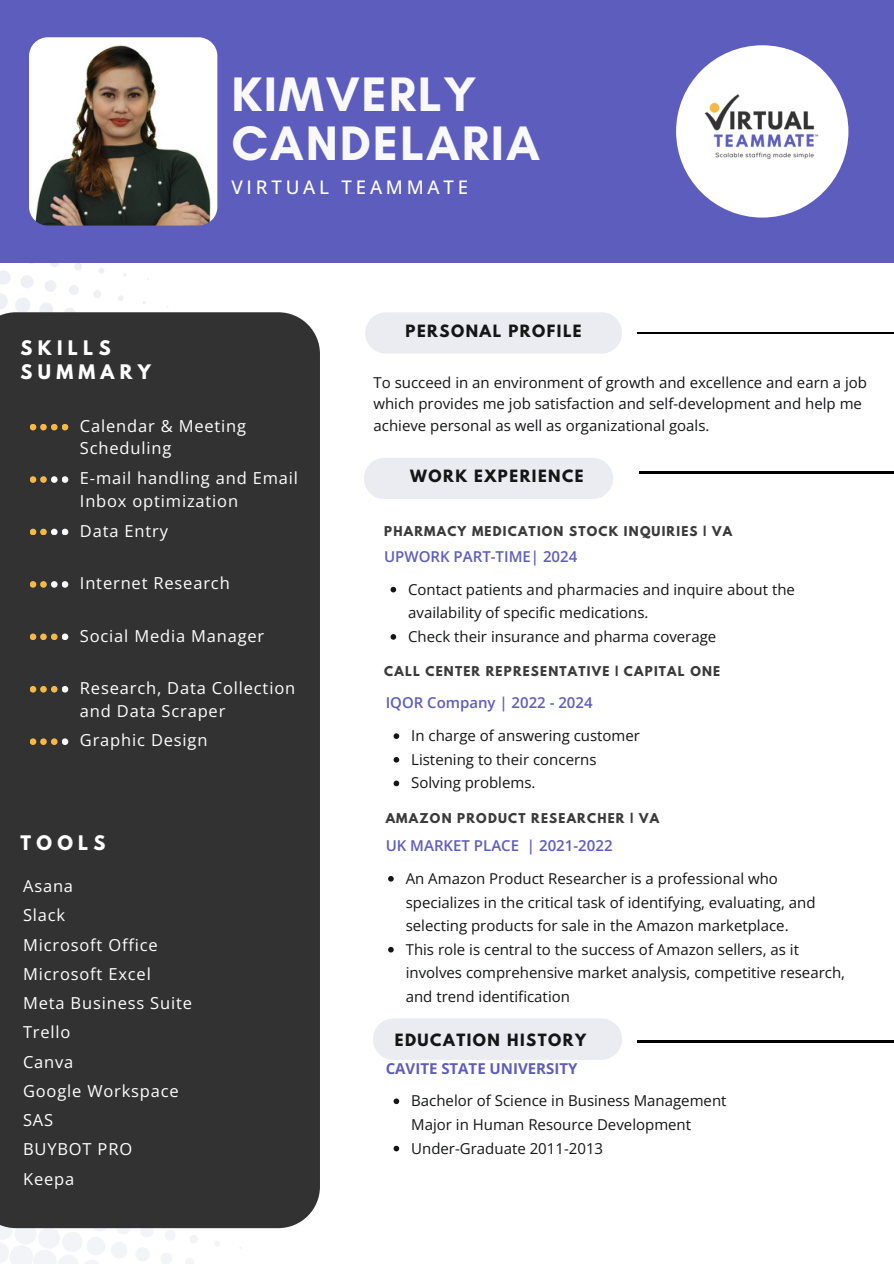
<style>
.page{position:relative;width:894px;height:1264px;background:#fff}
.page>*{position:absolute;margin:0;border:0;box-sizing:border-box;transform-origin:0 0}
.t1{font:700 49.35px/49.3px "Glacial Indifference";letter-spacing:.035em;color:#f9f9f9}
.t2{font:500 18.75px "Open Sans";letter-spacing:.2em;color:#fff}
.t3{font:700 17.7px/24.8px "League Spartan";letter-spacing:.3em;color:#fff}
.t4{font:16.5px/29.2px "Open Sans";letter-spacing:.05em;color:#fff}
.t5{font:15px/23.7px "Open Sans";color:#141516}
.t6{font:600 15px "Open Sans";color:#5d5dbe}
.t7{font:700 15px "League Spartan";letter-spacing:.1em;color:#141516}
.t8{font:700 15px "Open Sans";color:#5d5dbe}
.t9{font:700 12px "League Spartan";letter-spacing:.1em;color:#3b3b3b}
</style>
<div class="page">
<svg style="left:0;top:293px;width:8px;height:16px"></svg>
<div style="left:15px;top:297px;width:16px;height:16px;background:#ebecf2;border-radius:50%"></div>
<svg style="left:0;top:271px;width:10px;height:13px"></svg>
<div style="left:39px;top:302px;width:14px;height:14px;background:#ebecf2;border-radius:50%"></div>
<div style="left:20px;top:275px;width:14px;height:13px;background:#ebecf2;border-radius:50%"></div>
<div style="left:64px;top:307px;width:11px;height:12px;background:#ebecf2;border-radius:50%"></div>
<div style="left:44px;top:280px;width:12px;height:12px;background:#ebecf2;border-radius:50%"></div>
<div style="left:26px;top:253px;width:11px;height:11px;background:#f5f6f8;border-radius:50%"></div>
<div style="left:69px;top:285px;width:10px;height:10px;background:#ebecf2;border-radius:50%"></div>
<div style="left:50px;top:257px;width:9px;height:10px;background:#ebecf2;border-radius:50%"></div>
<div style="left:93px;top:290px;width:8px;height:8px;background:#ebecf2;border-radius:50%"></div>
<div style="left:74px;top:263px;width:8px;height:7px;background:#ebecf2;border-radius:50%"></div>
<svg style="left:99px;top:268px;width:5px;height:6px"></svg>
<svg style="left:118px;top:296px;width:5px;height:5px"></svg>
<svg style="left:0;top:1228px;width:98px;height:35px"></svg>
<div style="left:87px;top:1236px;width:18px;height:19px;background:#f3f4f7;border-radius:50%"></div>
<svg style="left:91px;top:1214px;width:18px;height:17px"></svg>
<div style="left:111px;top:1241px;width:16px;height:17px;background:#f3f4f7;border-radius:50%"></div>
<svg style="left:116px;top:1219px;width:15px;height:15px"></svg>
<div style="left:135px;top:1247px;width:15px;height:14px;background:#f3f4f7;border-radius:50%"></div>
<svg style="left:140px;top:1224px;width:13px;height:13px"></svg>
<div style="left:160px;top:1252px;width:12px;height:11px;background:#f3f4f7;border-radius:50%"></div>
<div style="left:165px;top:1229px;width:11px;height:11px;background:#f3f4f7;border-radius:50%"></div>
<svg style="left:185px;top:1258px;width:9px;height:5px"></svg>
<div style="left:189px;top:1234px;width:9px;height:9px;background:#f3f4f7;border-radius:50%"></div>
<svg style="left:215px;top:1241px;width:5px;height:5px"></svg>
<div style="left:0;top:0;width:893px;height:263px;background:#5d5dbe"></div>
<hr style="left:638px;top:472px;width:255px;height:1px;background:#000">
<hr style="left:637px;top:1040px;width:256px;height:2px;background:#000">
<div style="left:0;top:312px;width:320px;height:916px;background:#323232"></div>
<div style="left:365px;top:312px;width:257px;height:41px;background:#ebecf2"></div>
<img style="left:29px;top:37px;width:188px;height:188px;border-radius:19px">
<div style="left:364px;top:458px;width:249px;height:41px;background:#ebecf2"></div>
<div style="left:373px;top:1018px;width:249px;height:41px;background:#ebecf2"></div>
<hr style="left:637px;top:332px;width:256px;height:2px;background:#000">
<div style="left:676px;top:45px;width:172px;height:172px;background:#fff;border-radius:50%"></div>
<img style="left:704px;top:94px;width:115px;height:65px">
<svg style="left:30px;top:424px;width:6px;height:6px"></svg>
<div style="left:40px;top:424px;width:7px;height:6px;background:#f7b945;border-radius:50%"></div>
<div style="left:51px;top:424px;width:7px;height:6px;background:#f7b945;border-radius:50%"></div>
<svg style="left:62px;top:424px;width:6px;height:6px"></svg>
<div style="left:30px;top:528px;width:6px;height:7px;background:#f7b945;border-radius:50%"></div>
<div style="left:40px;top:528px;width:7px;height:7px;background:#f7b945;border-radius:50%"></div>
<div style="left:51px;top:528px;width:7px;height:7px;background:#f9f9f9;border-radius:50%"></div>
<div style="left:62px;top:528px;width:6px;height:7px;background:#f9f9f9;border-radius:50%"></div>
<svg style="left:30px;top:581px;width:6px;height:6px"></svg>
<div style="left:40px;top:581px;width:7px;height:6px;background:#f7b945;border-radius:50%"></div>
<div style="left:51px;top:581px;width:7px;height:6px;background:#f9f9f9;border-radius:50%"></div>
<svg style="left:62px;top:578px;width:10px;height:9px"></svg>
<div style="left:30px;top:476px;width:6px;height:7px;background:#f7b945;border-radius:50%"></div>
<div style="left:40px;top:476px;width:7px;height:7px;background:#f7b945;border-radius:50%"></div>
<div style="left:51px;top:476px;width:7px;height:7px;background:#f9f9f9;border-radius:50%"></div>
<div style="left:62px;top:476px;width:6px;height:7px;background:#f9f9f9;border-radius:50%"></div>
<svg style="left:30px;top:686px;width:6px;height:6px"></svg>
<div style="left:40px;top:686px;width:7px;height:6px;background:#f7b945;border-radius:50%"></div>
<div style="left:51px;top:686px;width:7px;height:6px;background:#f7b945;border-radius:50%"></div>
<svg style="left:62px;top:686px;width:6px;height:6px"></svg>
<div style="left:30px;top:633px;width:6px;height:7px;background:#f7b945;border-radius:50%"></div>
<div style="left:40px;top:633px;width:7px;height:7px;background:#f7b945;border-radius:50%"></div>
<div style="left:51px;top:633px;width:7px;height:7px;background:#f7b945;border-radius:50%"></div>
<div style="left:62px;top:633px;width:6px;height:7px;background:#f9f9f9;border-radius:50%"></div>
<div style="left:30px;top:738px;width:6px;height:7px;background:#f7b945;border-radius:50%"></div>
<div style="left:40px;top:738px;width:7px;height:7px;background:#f7b945;border-radius:50%"></div>
<div style="left:51px;top:738px;width:7px;height:7px;background:#f7b945;border-radius:50%"></div>
<div style="left:62px;top:738px;width:6px;height:7px;background:#f9f9f9;border-radius:50%"></div>
<svg style="left:393px;top:1098px;width:6px;height:6px"></svg>
<svg style="left:393px;top:1145px;width:6px;height:6px"></svg>
<svg style="left:388px;top:876px;width:5px;height:5px"></svg>
<svg style="left:388px;top:946px;width:5px;height:6px"></svg>
<svg style="left:393px;top:733px;width:6px;height:6px"></svg>
<svg style="left:393px;top:757px;width:6px;height:5px"></svg>
<svg style="left:393px;top:780px;width:6px;height:6px"></svg>
<svg style="left:390px;top:587px;width:6px;height:5px"></svg>
<svg style="left:390px;top:634px;width:6px;height:5px"></svg>
<h5 class="t1" style="left:231px;top:69px;width:310px">KIMVERLY<br>CANDELARIA</h5>
<h2 class="t2" style="left:231px;top:174px;width:238px">VIRTUAL TEAMMATE</h2>
<p class="t3" style="left:20px;top:337px;width:132px">SKILLS<br>SUMMARY</p>
<h2 class="t4" style="left:80px;top:414px;width:168px;line-height:22.5px">Calendar &amp; Meeting<br>Scheduling</h2>
<h5 class="t4" style="left:80px;top:466px;width:219px;line-height:22.5px">E-mail handling and Email<br>Inbox optimization</h5>
<h5 class="t4" style="left:80px;top:515px;width:90px">Data Entry</h5>
<h5 class="t4" style="left:80px;top:568px;width:151px">Internet Research</h5>
<h5 class="t4" style="left:80px;top:620px;width:186px">Social Media Manager</h5>
<h5 class="t4" style="left:80px;top:676px;width:217px;line-height:22.5px">Research, Data Collection and Data Scraper</h5>
<h5 class="t4" style="left:80px;top:725px;width:129px">Graphic Design</h5>
<h5 class="t3" style="left:20px;top:833px;width:87px">TOOLS</h5>
<h3 class="t4" style="left:23px;top:871px;width:170px">Asana<br>Slack<br>Microsoft Office<br>Microsoft Excel<br>Meta Business Suite<br>Trello<br>Canva<br>Google Workspace<br>SAS<br>BUYBOT PRO<br>Keepa</h3>
<h1 class="t7" style="left:405px;top:324px;width:178px">PERSONAL PROFILE</h1>
<h3 class="t5" style="left:373px;top:371px;width:495px;line-height:21.3px">To succeed in an environment of growth and excellence and earn a job which provides me job satisfaction and self-development and help me achieve personal as well as organizational goals.</h3>
<p class="t7" style="left:410px;top:469px;width:175px">WORK EXPERIENCE</p>
<h3 class="t9" style="left:384px;top:525px;width:349px">PHARMACY MEDICATION STOCK INQUIRIES | VA</h3>
<p class="t6" style="left:384px;top:546px;width:195px">UPWORK PART-TIME| 2024</p>
<p class="t5" style="left:408px;top:577px;width:388px">Contact patients and pharmacies and inquire about the availability of specific medications.</p>
<h3 class="t5" style="left:408px;top:624px;width:309px">Check their insurance and pharma coverage</h3>
<p class="t9" style="left:384px;top:664px;width:337px">CALL CENTER REPRESENTATIVE | CAPITAL ONE</p>
<h4 class="t6" style="left:385px;top:692px;width:208px">IQOR Company | 2022 - 2024</h4>
<p class="t5" style="left:411px;top:723px;width:230px">In charge of answering customer</p>
<p class="t5" style="left:411px;top:747px;width:187px">Listening to their concerns</p>
<p class="t5" style="left:411px;top:770px;width:126px">Solving problems.</p>
<p class="t9" style="left:385px;top:811px;width:275px">AMAZON PRODUCT RESEARCHER | VA</p>
<p class="t6" style="left:385px;top:835px;width:228px">UK MARKET PLACE | 2021-2022</p>
<p class="t5" style="left:405px;top:866px;width:411px">An Amazon Product Researcher is a professional who specializes in the critical task of identifying, evaluating, and selecting products for sale in the Amazon marketplace.</p>
<p class="t5" style="left:405px;top:937px;width:441px">This role is central to the success of Amazon sellers, as it involves comprehensive market analysis, competitive research, and trend identification</p>
<h2 class="t7" style="left:395px;top:1032px;width:193px">EDUCATION HISTORY</h2>
<h5 class="t8" style="left:385px;top:1058px;width:193px">CAVITE STATE UNIVERSITY</h5>
<p class="t5" style="left:411px;top:1088px;width:317px">Bachelor of Science in Business Management<br>Major in Human Resource Development</p>
<h3 class="t5" style="left:411px;top:1135px;width:193px">Under-Graduate 2011-2013</h3>
</div>
